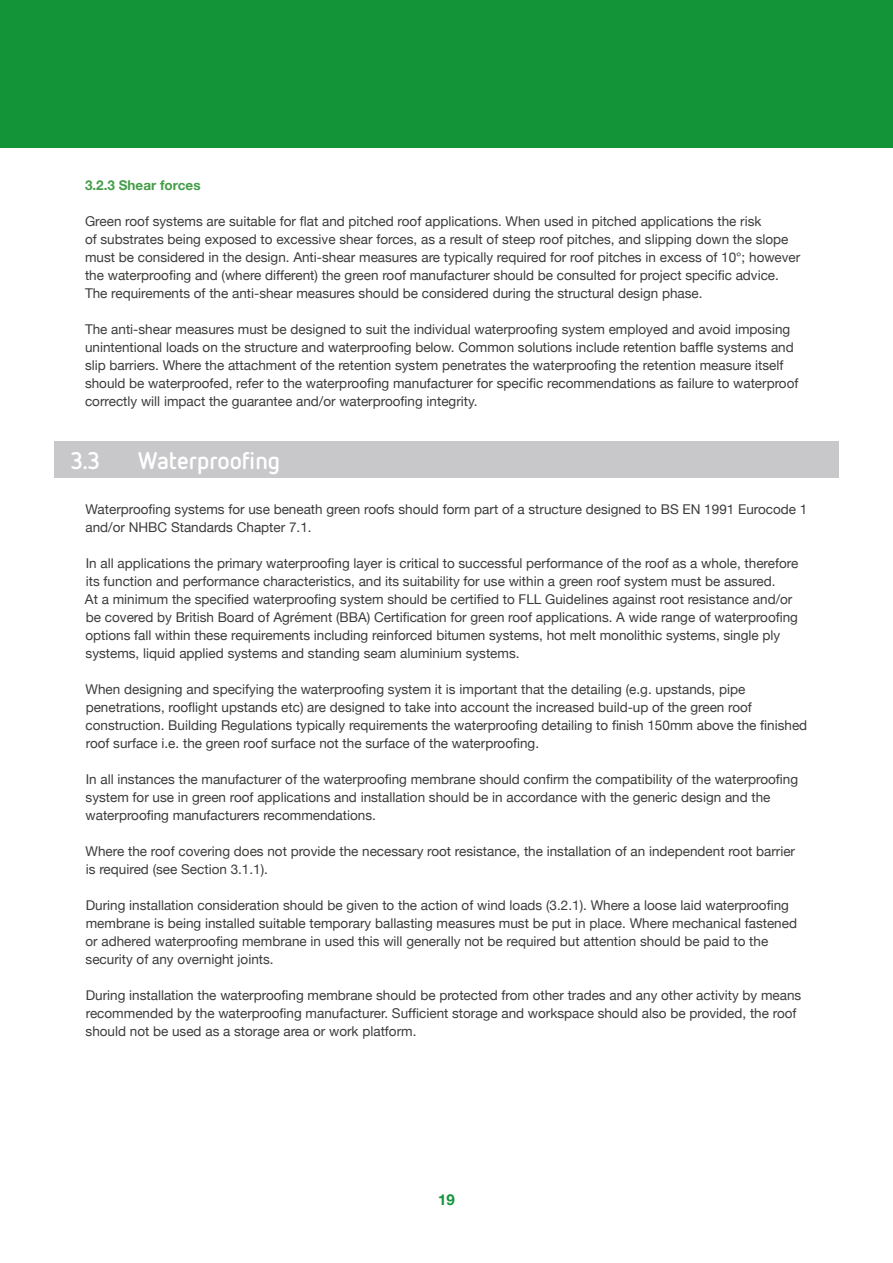
<style>
.page{position:relative;width:893px;height:1263px;background:#fff}
.page>*{position:absolute;margin:0;border:0;box-sizing:border-box;transform-origin:0 0}
.t1{font:700 24px "Netto OT";color:#fff}
.t2{font:700 15px "Helvetica Neue";color:#139439}
.t3{font:13.5px/18px "Helvetica Neue";color:#3c3c3b}
.t4{font:700 13.5px "Helvetica Neue";color:#439d47}
</style>
<div class="page">
<div style="left:0;top:0;width:893px;height:148px;background:#139439"></div>
<div style="left:54px;top:442px;width:785px;height:36px;background:#c8c7ca"></div>
<p class="t4" style="left:85px;top:174px;width:117px">3.2.3 Shear forces</p>
<p class="t3" style="left:85px;top:213px;width:717px">Green roof systems are suitable for flat and pitched roof applications. When used in pitched applications the risk<br>of substrates being exposed to excessive shear forces, as a result of steep roof pitches, and slipping down the slope must be considered in the design. Anti-shear measures are typically required for roof pitches in excess of 10°; however the waterproofing and (where different) the green roof manufacturer should be consulted for project specific advice.<br>The requirements of the anti-shear measures should be considered during the structural design phase.</p>
<p class="t3" style="left:85px;top:321px;width:715px">The anti-shear measures must be designed to suit the individual waterproofing system employed and avoid imposing unintentional loads on the structure and waterproofing below. Common solutions include retention baffle systems and slip barriers. Where the attachment of the retention system penetrates the waterproofing the retention measure itself should be waterproofed, refer to the waterproofing manufacturer for specific recommendations as failure to waterproof correctly will impact the guarantee and/or waterproofing integrity.</p>
<h1 class="t1" style="left:71px;top:446px;width:31px">3.3</h1>
<h1 class="t1" style="left:138px;top:446px;width:143px">Waterproofing</h1>
<p class="t3" style="left:86px;top:501px;width:723px">Waterproofing systems for use beneath green roofs should form part of a structure designed to BS EN 1991 Eurocode 1 and/or NHBC Standards Chapter 7.1.</p>
<p class="t3" style="left:85px;top:555px;width:715px">In all applications the primary waterproofing layer is critical to successful performance of the roof as a whole, therefore its function and performance characteristics, and its suitability for use within a green roof system must be assured.<br>At a minimum the specified waterproofing system should be certified to FLL Guidelines against root resistance and/or be covered by British Board of Agrément (BBA) Certification for green roof applications. A wide range of waterproofing options fall within these requirements including reinforced bitumen systems, hot melt monolithic systems, single ply systems, liquid applied systems and standing seam aluminium systems.</p>
<p class="t3" style="left:86px;top:681px;width:723px">When designing and specifying the waterproofing system it is important that the detailing (e.g. upstands, pipe penetrations, rooflight upstands etc) are designed to take into account the increased build-up of the green roof construction. Building Regulations typically requirements the waterproofing detailing to finish 150mm above the finished roof surface i.e. the green roof surface not the surface of the waterproofing.</p>
<p class="t3" style="left:86px;top:771px;width:714px">In all instances the manufacturer of the waterproofing membrane should confirm the compatibility of the waterproofing system for use in green roof applications and installation should be in accordance with the generic design and the waterproofing manufacturers recommendations.</p>
<p class="t3" style="left:86px;top:843px;width:711px">Where the roof covering does not provide the necessary root resistance, the installation of an independent root barrier is required (see Section 3.1.1).</p>
<p class="t3" style="left:86px;top:897px;width:713px">During installation consideration should be given to the action of wind loads (3.2.1). Where a loose laid waterproofing membrane is being installed suitable temporary ballasting measures must be put in place. Where mechanical fastened or adhered waterproofing membrane in used this will generally not be required but attention should be paid to the security of any overnight joints.</p>
<p class="t3" style="left:86px;top:987px;width:717px">During installation the waterproofing membrane should be protected from other trades and any other activity by means recommended by the waterproofing manufacturer. Sufficient storage and workspace should also be provided, the roof should not be used as a storage area or work platform.</p>
<p class="t2" style="left:438px;top:1188px;width:18px">19</p>
</div>
